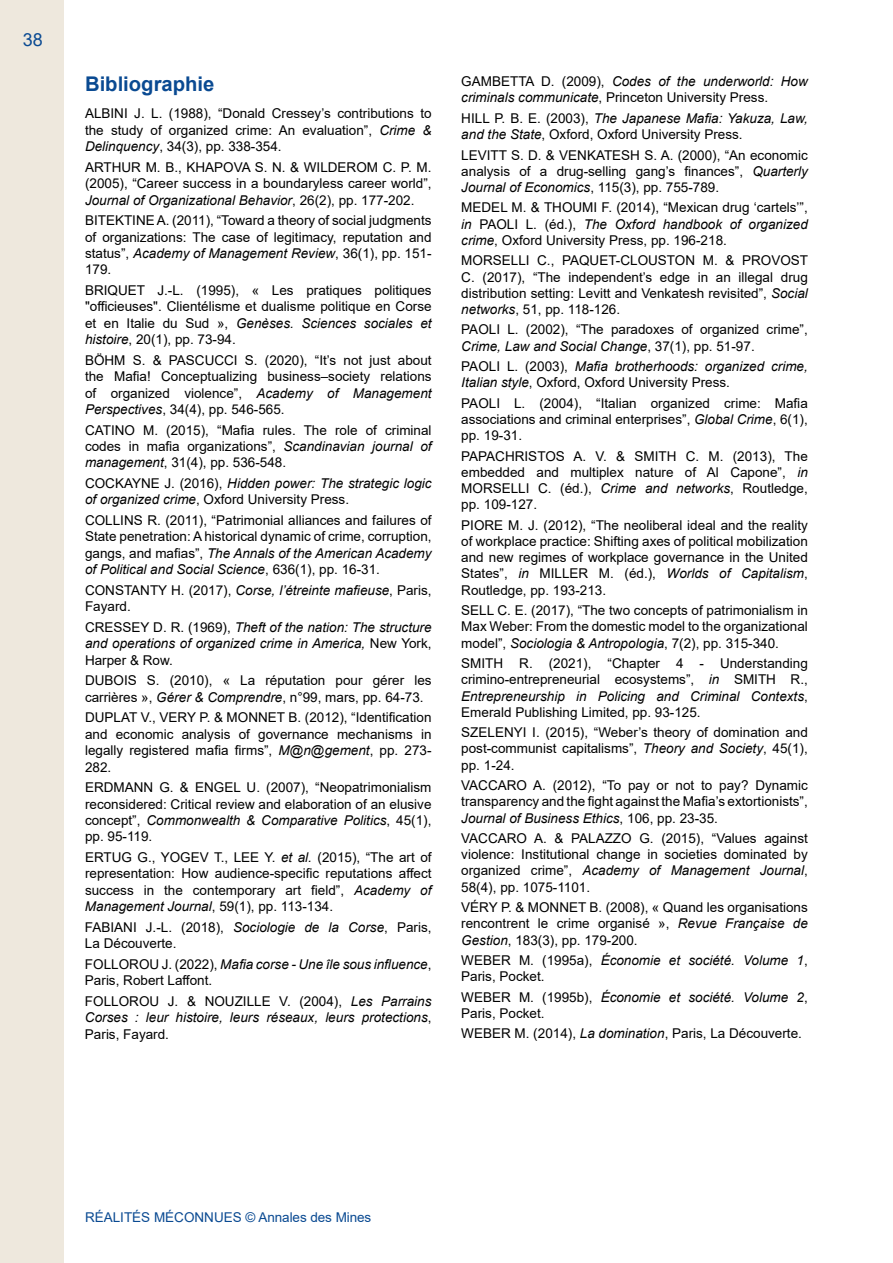
<style>
.page{position:relative;width:893px;height:1263px;background:#fff}
.page>*{position:absolute;margin:0;border:0;box-sizing:border-box;transform-origin:0 0}
.t1{font:700 20.25px "Arial";color:#0a4a92}
.t2{font:18px "Arial";color:#0a4a92}
.t3{font:13.5px/16.2px "Arial";color:#000;text-align:justify}
.t4{font:italic 13.5px/16.4px "Arial";color:#000}
.t5{font:13.5px "Arial";color:#0a4a92}
.s1{font-style:italic}
.s2{font-style:normal}
</style>
<div class="page">
<div style="left:0;top:0;width:64px;height:1263px;background:#eee8dd"></div>
<h2 class="t2" style="left:23px;top:27px;width:22px">38</h2>
<h1 class="t1" style="left:85px;top:70px;width:131px">Bibliographie</h1>
<p class="t3" style="left:85px;top:105px;width:348px">ALBINI J. L. (1988), “Donald Cressey’s contributions to the study of organized crime: An evaluation”, <span class="s1">Crime &amp; Delinquency</span>, 34(3), pp. 338-354.</p>
<p class="t3" style="left:85px;top:159px;width:348px">ARTHUR M. B., KHAPOVA S. N. &amp; WILDEROM C. P. M. (2005), “Career success in a boundaryless career world”, <span class="s1">Journal of Organizational Behavior</span>, 26(2), pp. 177-202.</p>
<p class="t3" style="left:85px;top:212px;width:348px">BITEKTINE A. (2011), “Toward a theory of social judgments of organizations: The case of legitimacy, reputation and status”, <span class="s1">Academy of Management Review</span>, 36(1), pp. 151- 179.</p>
<p class="t3" style="left:85px;top:282px;width:348px">BRIQUET J.-L. (1995), « Les pratiques politiques ʺofficieusesʺ. Clientélisme et dualisme politique en Corse et en Italie du Sud », <span class="s1">Genèses. Sciences sociales et histoire</span>, 20(1), pp. 73-94.</p>
<p class="t3" style="left:85px;top:352px;width:348px">BӦHM S. &amp; PASCUCCI S. (2020), “It’s not just about the Mafia! Conceptualizing business–society relations of organized violence”, <span class="s1">Academy of Management Perspectives</span>, 34(4), pp. 546-565.</p>
<p class="t3" style="left:85px;top:422px;width:348px">CATINO M. (2015), “Mafia rules. The role of criminal codes in mafia organizations”, <span class="s1">Scandinavian journal of management</span>, 31(4), pp. 536-548.</p>
<p class="t4" style="left:85px;top:475px;width:348px"><span class="s2">COCKAYNE J. (2016),</span> Hidden power: The strategic logic of organized crime<span class="s2">, Oxford University Press.</span></p>
<p class="t3" style="left:85px;top:512px;width:348px">COLLINS R. (2011), “Patrimonial alliances and failures of State penetration: A historical dynamic of crime, corruption, gangs, and mafias”, <span class="s1">The Annals of the American Academy of Political and Social Science</span>, 636(1), pp. 16-31.</p>
<p class="t3" style="left:85px;top:582px;width:348px">CONSTANTY H. (2017), <span class="s1">Corse, l’étreinte mafieuse</span>, Paris,<br>Fayard.</p>
<p class="t4" style="left:85px;top:619px;width:348px;text-align:justify"><span class="s2">CRESSEY D. R. (1969),</span> Theft of the nation: The structure and operations of organized crime in America, <span class="s2">New York, Harper &amp; Row.</span></p>
<p class="t3" style="left:85px;top:672px;width:348px">DUBOIS S. (2010), « La réputation pour gérer les carrières », <span class="s1">Gérer &amp; Comprendre</span>, n°99, mars, pp. 64-73.</p>
<p class="t3" style="left:85px;top:709px;width:348px">DUPLAT V., VERY P. &amp; MONNET B. (2012), “Identification and economic analysis of governance mechanisms in legally registered mafia firms”, <span class="s1">M@n@gement</span>, pp. 273- 282.</p>
<p class="t3" style="left:85px;top:779px;width:348px">ERDMANN G. &amp; ENGEL U. (2007), “Neopatrimonialism reconsidered: Critical review and elaboration of an elusive concept”, <span class="s1">Commonwealth &amp; Comparative Politics</span>, 45(1), pp. 95-119.</p>
<p class="t3" style="left:85px;top:849px;width:348px">ERTUG G., YOGEV T., LEE Y. <span class="s1">et al.</span> (2015), “The art of representation: How audience-specific reputations affect success in the contemporary art field”, <span class="s1">Academy of Management Journal</span>, 59(1), pp. 113-134.</p>
<p class="t3" style="left:85px;top:919px;width:348px">FABIANI J.-L. (2018), <span class="s1">Sociologie de la Corse</span>, Paris,<br>La Découverte.</p>
<p class="t3" style="left:85px;top:956px;width:348px">FOLLOROU J. (2022), <span class="s1">Mafia corse - Une île sous influence</span>,<br>Paris, Robert Laffont.</p>
<p class="t4" style="left:85px;top:993px;width:348px;text-align:justify"><span class="s2">FOLLOROU J. &amp; NOUZILLE V. (2004),</span> Les Parrains Corses : leur histoire, leurs réseaux, leurs protections<span class="s2">, Paris, Fayard.</span></p>
<p class="t4" style="left:461px;top:74px;width:348px"><span class="s2">GAMBETTA D. (2009),</span> Codes of the underworld: How criminals communicate<span class="s2">, Princeton University Press.</span></p>
<p class="t3" style="left:461px;top:110px;width:348px">HILL P. B. E. (2003), <span class="s1">The Japanese Mafia: Yakuza, Law, and the State</span>, Oxford, Oxford University Press.</p>
<p class="t3" style="left:461px;top:147px;width:348px">LEVITT S. D. &amp; VENKATESH S. A. (2000), “An economic analysis of a drug-selling gang’s finances”, <span class="s1">Quarterly Journal of Economics</span>, 115(3), pp. 755-789.</p>
<p class="t3" style="left:461px;top:199px;width:348px">MEDEL M. &amp; THOUMI F. (2014), “Mexican drug ‘cartels’”, <span class="s1">in</span> PAOLI L. (éd.), <span class="s1">The Oxford handbook of organized crime</span>, Oxford University Press, pp. 196-218.</p>
<p class="t3" style="left:461px;top:252px;width:348px">MORSELLI C., PAQUET-CLOUSTON M. &amp; PROVOST C. (2017), “The independent’s edge in an illegal drug distribution setting: Levitt and Venkatesh revisited”, <span class="s1">Social networks</span>, 51, pp. 118-126.</p>
<p class="t3" style="left:461px;top:321px;width:348px">PAOLI L. (2002), “The paradoxes of organized crime”,<br><span class="s1">Crime, Law and Social Change</span>, 37(1), pp. 51-97.</p>
<p class="t4" style="left:461px;top:358px;width:348px"><span class="s2">PAOLI L. (2003),</span> Mafia brotherhoods: organized crime,<br>Italian style<span class="s2">, Oxford, Oxford University Press.</span></p>
<p class="t3" style="left:461px;top:395px;width:348px">PAOLI L. (2004), “Italian organized crime: Mafia associations and criminal enterprises”, <span class="s1">Global Crime</span>, 6(1), pp. 19-31.</p>
<p class="t3" style="left:461px;top:448px;width:348px">PAPACHRISTOS A. V. &amp; SMITH C. M. (2013), The embedded and multiplex nature of Al Capone”, <span class="s1">in </span>MORSELLI C. (éd.), <span class="s1">Crime and networks</span>, Routledge, pp. 109-127.</p>
<p class="t3" style="left:461px;top:517px;width:348px">PIORE M. J. (2012), “The neoliberal ideal and the reality of workplace practice: Shifting axes of political mobilization and new regimes of workplace governance in the United States”, <span class="s1">in</span> MILLER M. (éd.), <span class="s1">Worlds of Capitalism</span>, Routledge, pp. 193-213.</p>
<p class="t3" style="left:461px;top:602px;width:348px">SELL C. E. (2017), “The two concepts of patrimonialism in Max Weber: From the domestic model to the organizational model”, <span class="s1">Sociologia &amp; Antropologia</span>, 7(2), pp. 315-340.</p>
<p class="t3" style="left:461px;top:655px;width:348px">SMITH R. (2021), “Chapter 4 - Understanding crimino-entrepreneurial ecosystems”, <span class="s1">in</span> SMITH R., <span class="s1">Entrepreneurship in Policing and Criminal Contexts</span>, Emerald Publishing Limited, pp. 93-125.</p>
<p class="t3" style="left:461px;top:724px;width:348px">SZELENYI I. (2015), “Weber’s theory of domination and post-communist capitalisms”, <span class="s1">Theory and Society</span>, 45(1), pp. 1-24.</p>
<p class="t3" style="left:461px;top:777px;width:348px">VACCARO A. (2012), “To pay or not to pay? Dynamic transparency and the fight against the Mafia’s extortionists”, <span class="s1">Journal of Business Ethics</span>, 106, pp. 23-35.</p>
<p class="t3" style="left:461px;top:830px;width:348px">VACCARO A. &amp; PALAZZO G. (2015), “Values against violence: Institutional change in societies dominated by organized crime”, <span class="s1">Academy of Management Journal</span>, 58(4), pp. 1075-1101.</p>
<p class="t3" style="left:461px;top:899px;width:348px">VÉRY P. &amp; MONNET B. (2008), « Quand les organisations rencontrent le crime organisé », <span class="s1">Revue Française de Gestion</span>, 183(3), pp. 179-200.</p>
<p class="t3" style="left:461px;top:952px;width:348px">WEBER M. (1995a), <span class="s1">Économie et société. Volume 1</span>,<br>Paris, Pocket.</p>
<p class="t3" style="left:461px;top:989px;width:348px">WEBER M. (1995b), <span class="s1">Économie et société. Volume 2</span>,<br>Paris, Pocket.</p>
<p class="t3" style="left:461px;top:1025px;width:342px">WEBER M. (2014), <span class="s1">La domination</span>, Paris, La Découverte.</p>
<p class="t5" style="left:85px;top:1208px;width:288px">RÉALITÉS MÉCONNUES © Annales des Mines</p>
</div>
